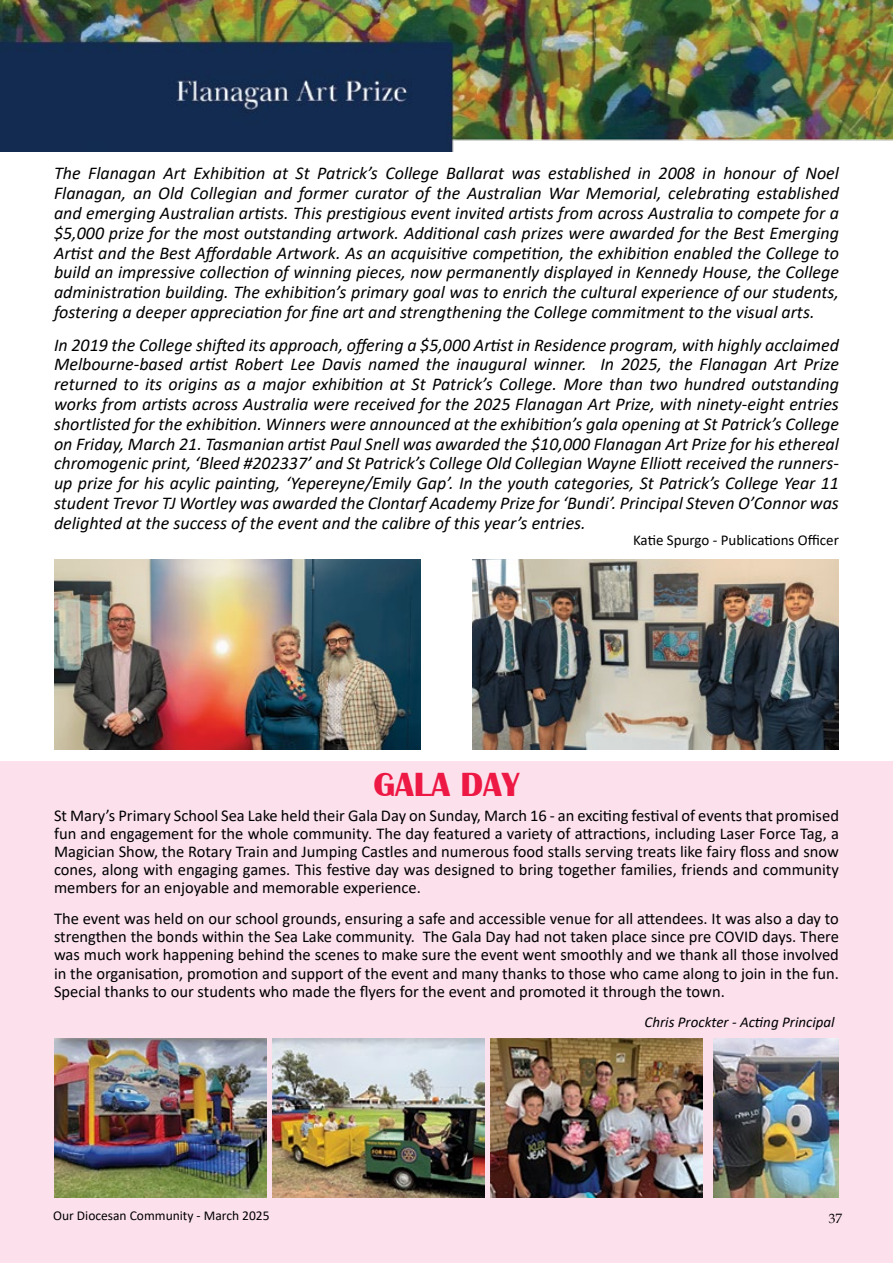
<style>
.page{position:relative;width:893px;height:1263px;background:#fff}
.page>*{position:absolute;margin:0;border:0;box-sizing:border-box;transform-origin:0 0}
.t1{font:700 34.5px "Britannic";color:#ed1944}
.t2{font:italic 18px/19.8px "Calibri";color:#000;text-align:justify}
.t3{font:16.5px/18.1px "Calibri";color:#000;text-align:justify}
.t4{font:15px "Calibri";color:#000}
.t5{font:italic 15px "Calibri";color:#000}
.t6{font:13.5px "Calibri";color:#000}
.t7{font:13.5px "Book Antiqua";color:#000}
</style>
<div class="page">
<div style="left:0;top:762px;width:893px;height:501px;background:#fce1ed"></div>
<img style="left:0;top:0;width:893px;height:152px">
<img style="left:54px;top:559px;width:367px;height:191px">
<img style="left:54px;top:1039px;width:213px;height:158px">
<img style="left:272px;top:1039px;width:213px;height:158px">
<img style="left:490px;top:1039px;width:213px;height:158px">
<img style="left:713px;top:1039px;width:126px;height:158px">
<img style="left:472px;top:559px;width:367px;height:191px">
<p class="t2" style="left:54px;top:163px;width:786px">The Flanagan Art Exhibition at St Patrick’s College Ballarat was established in 2008 in honour of Noel Flanagan, an Old Collegian and former curator of the Australian War Memorial, celebrating established and emerging Australian artists. This prestigious event invited artists from across Australia to compete for a $5,000 prize for the most outstanding artwork. Additional cash prizes were awarded for the Best Emerging Artist and the Best Affordable Artwork. As an acquisitive competition, the exhibition enabled the College to build an impressive collection of winning pieces, now permanently displayed in Kennedy House, the College administration building. The exhibition’s primary goal was to enrich the cultural experience of our students, fostering a deeper appreciation for fine art and strengthening the College commitment to the visual arts.</p>
<p class="t2" style="left:54px;top:334px;width:786px">In 2019 the College shifted its approach, offering a $5,000 Artist in Residence program, with highly acclaimed Melbourne-based artist Robert Lee Davis named the inaugural winner. In 2025, the Flanagan Art Prize returned to its origins as a major exhibition at St Patrick’s College. More than two hundred outstanding works from artists across Australia were received for the 2025 Flanagan Art Prize, with ninety-eight entries shortlisted for the exhibition. Winners were announced at the exhibition’s gala opening at St Patrick’s College on Friday, March 21. Tasmanian artist Paul Snell was awarded the $10,000 Flanagan Art Prize for his ethereal chromogenic print, ‘Bleed #202337’ and St Patrick’s College Old Collegian Wayne Elliott received the runners&shy;up prize for his acylic painting, ‘Yepereyne/Emily Gap’. In the youth categories, St Patrick’s College Year 11 student Trevor TJ Wortley was awarded the Clontarf Academy Prize for ‘Bundi’. Principal Steven O’Connor was delighted at the success of the event and the calibre of this year’s entries.</p>
<p class="t4" style="left:633px;top:530px;width:207px">Katie Spurgo - Publications Officer</p>
<h1 class="t1" style="left:374px;top:765px;width:147px">GALA DAY</h1>
<p class="t3" style="left:54px;top:805px;width:786px">St Mary’s Primary School Sea Lake held their Gala Day on Sunday, March 16 - an exciting festival of events that promised fun and engagement for the whole community. The day featured a variety of attractions, including Laser Force Tag, a Magician Show, the Rotary Train and Jumping Castles and numerous food stalls serving treats like fairy floss and snow cones, along with engaging games. This festive day was designed to bring together families, friends and community members for an enjoyable and memorable experience.</p>
<p class="t3" style="left:54px;top:909px;width:786px">The event was held on our school grounds, ensuring a safe and accessible venue for all attendees. It was also a day to strengthen the bonds within the Sea Lake community. The Gala Day had not taken place since pre COVID days. There was much work happening behind the scenes to make sure the event went smoothly and we thank all those involved in the organisation, promotion and support of the event and many thanks to those who came along to join in the fun.<br>Special thanks to our students who made the flyers for the event and promoted it through the town.</p>
<p class="t5" style="left:644px;top:1012px;width:192px">Chris Prockter - Acting Principal</p>
<p class="t6" style="left:53px;top:1206px;width:218px">Our Diocesan Community - March 2025</p>
<p class="t7" style="left:829px;top:1209px;width:15px">37</p>
</div>
